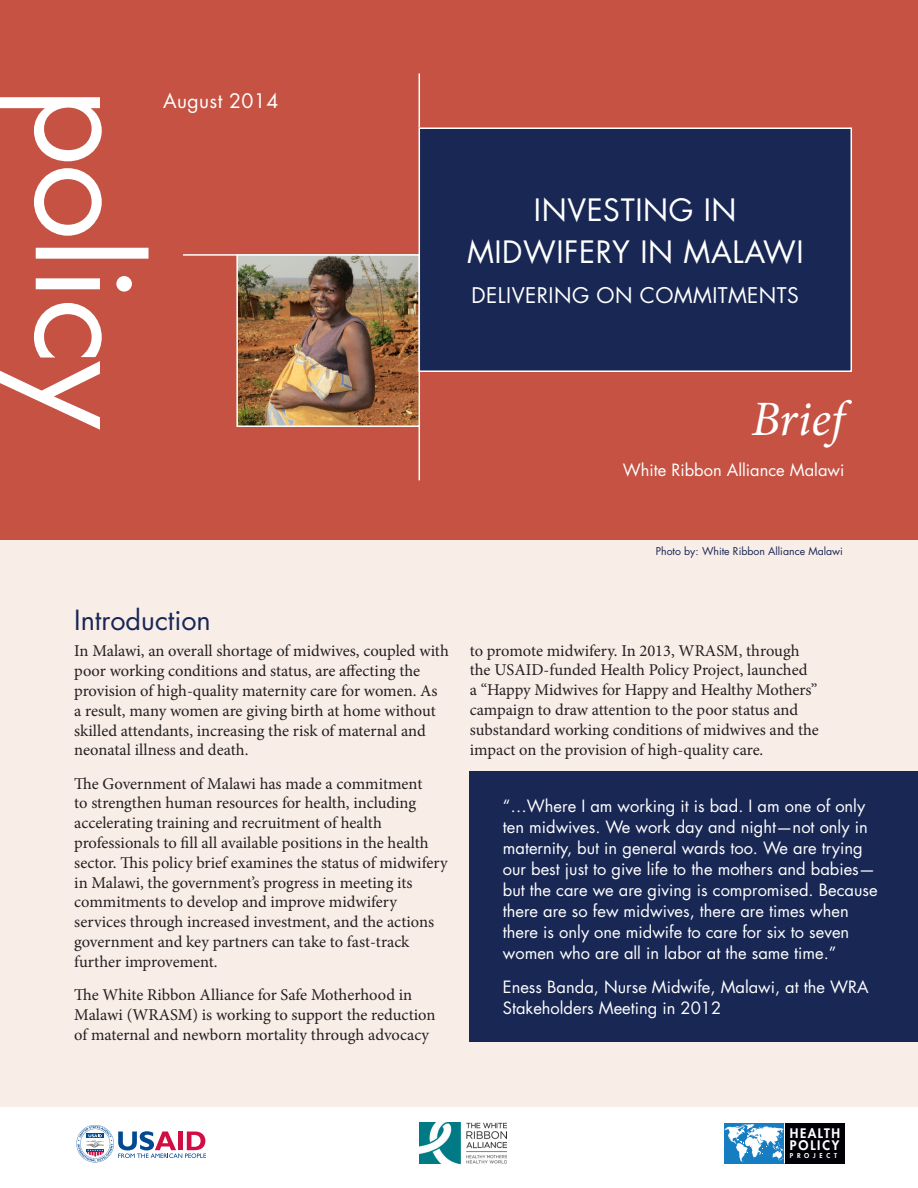
<style>
.page{position:relative;width:918px;height:1188px;background:#fff}
.page>*{position:absolute;margin:0;border:0;box-sizing:border-box;transform-origin:0 0}
.t1{font:italic 49.5px "Minion Pro";color:#fff}
.t2{font:30px/42px "Futura Std";letter-spacing:.02em;color:#fff;text-align:center}
.Heading_1{font:27px "Futura Std";color:#182754}
.t3{font:21px "Futura Std";letter-spacing:.02em;color:#fff}
.Date{font:19.5px "Futura Std";letter-spacing:.02em;color:#fff}
.Body{font:16.5px/19.8px "Minion Pro";letter-spacing:-.005em;color:#231f20}
.Callout_Box{font:16.5px/21px "Futura Std";color:#fff}
.t4{font:800 12.9px/12px "Futura Std";letter-spacing:.125em;color:#fff}
.Credits{font:10.5px "Futura Std";color:#182754}
.t5{font:800 6.6px "Futura Std";letter-spacing:.565em;color:#fff}
</style>
<div class="page">
<div style="left:0;top:0;width:918px;height:540px;background:#c55243"></div>
<div style="left:0;top:540px;width:918px;height:567px;background:#f9ede8"></div>
<div style="left:785px;top:1123px;width:60px;height:40px;background:#000006"></div>
<div style="left:724px;top:1123px;width:61px;height:40px;background:#177dc2"></div>
<svg style="left:724px;top:1124px;width:60px;height:38px"></svg>
<hr style="left:784px;top:1123px;width:1px;height:40px;background:#fff">
<svg style="left:76px;top:1125px;width:130px;height:37px"></svg>
<img style="left:420px;top:1123px;width:86px;height:41px">
<hr style="left:183px;top:254px;width:54px;height:2px;background:#fff">
<hr style="left:419px;top:74px;width:1px;height:54px;background:#fff">
<hr style="left:419px;top:426px;width:1px;height:54px;background:#fff">
<img style="left:239px;top:257px;width:178px;height:167px">
<div style="left:236px;top:254px;width:184px;height:173px;border:2px solid #fff"></div>
<div style="left:419px;top:128px;width:432px;height:243px;background:#182754"></div>
<div style="left:419px;top:128px;width:433px;height:244px;border:2px solid #fff"></div>
<svg style="left:0;top:97px;width:149px;height:333px"></svg>
<div style="left:469px;top:771px;width:449px;height:270px;background:#182754"></div>
<p class="Date" style="left:163px;top:88px;width:117px">August 2014</p>
<p class="t2" style="left:467px;top:189px;width:338px">INVESTING IN<br>MIDWIFERY IN MALAWI</p>
<p class="t3" style="left:472px;top:282px;width:329px">DELIVERING ON COMMITMENTS</p>
<p class="t1" style="left:751px;top:385px;width:94px">Brief</p>
<p class="Callout_Box" style="left:623px;top:460px;width:223px">White Ribbon Alliance Malawi</p>
<p class="Heading_1" style="left:74px;top:603px;width:138px">Introduction</p>
<p class="Body" style="left:74px;top:641px;width:376px">In Malawi, an overall shortage of midwives, coupled with poor working conditions and status, are affecting the provision of high-quality maternity care for women. As<br>a result, many women are giving birth at home without skilled attendants, increasing the risk of maternal and neonatal illness and death.</p>
<p class="Body" style="left:74px;top:774px;width:375px">The Government of Malawi has made a commitment<br>to strengthen human resources for health, including accelerating training and recruitment of health professionals to fill all available positions in the health sector. This policy brief examines the status of midwifery in Malawi, the government’s progress in meeting its commitments to develop and improve midwifery services through increased investment, and the actions government and key partners can take to fast-track further improvement.</p>
<p class="Body" style="left:74px;top:985px;width:363px">The White Ribbon Alliance for Safe Motherhood in<br>Malawi (WRASM) is working to support the reduction of maternal and newborn mortality through advocacy</p>
<p class="Credits" style="left:656px;top:545px;width:189px">Photo by: White Ribbon Alliance Malawi</p>
<p class="Body" style="left:470px;top:641px;width:351px">to promote midwifery. In 2013, WRASM, through the USAID-funded Health Policy Project, launched<br>a “Happy Midwives for Happy and Healthy Mothers” campaign to draw attention to the poor status and substandard working conditions of midwives and the impact on the provision of high-quality care.</p>
<p class="Callout_Box" style="left:503px;top:795px;width:376px">“…Where I am working it is bad. I am one of only ten midwives. We work day and night—not only in maternity, but in general wards too. We are trying our best just to give life to the mothers and babies— but the care we are giving is compromised. Because there are so few midwives, there are times when there is only one midwife to care for six to seven women who are all in labor at the same time.”</p>
<p class="Callout_Box" style="left:503px;top:977px;width:367px">Eness Banda, Nurse Midwife, Malawi, at the WRA<br>Stakeholders Meeting in 2012</p>
<p class="t4" style="left:790px;top:1128px;width:52px">HEALTH<br>POLICY</p>
<p class="t5" style="left:790px;top:1151px;width:49px">PROJECT</p>
</div>
